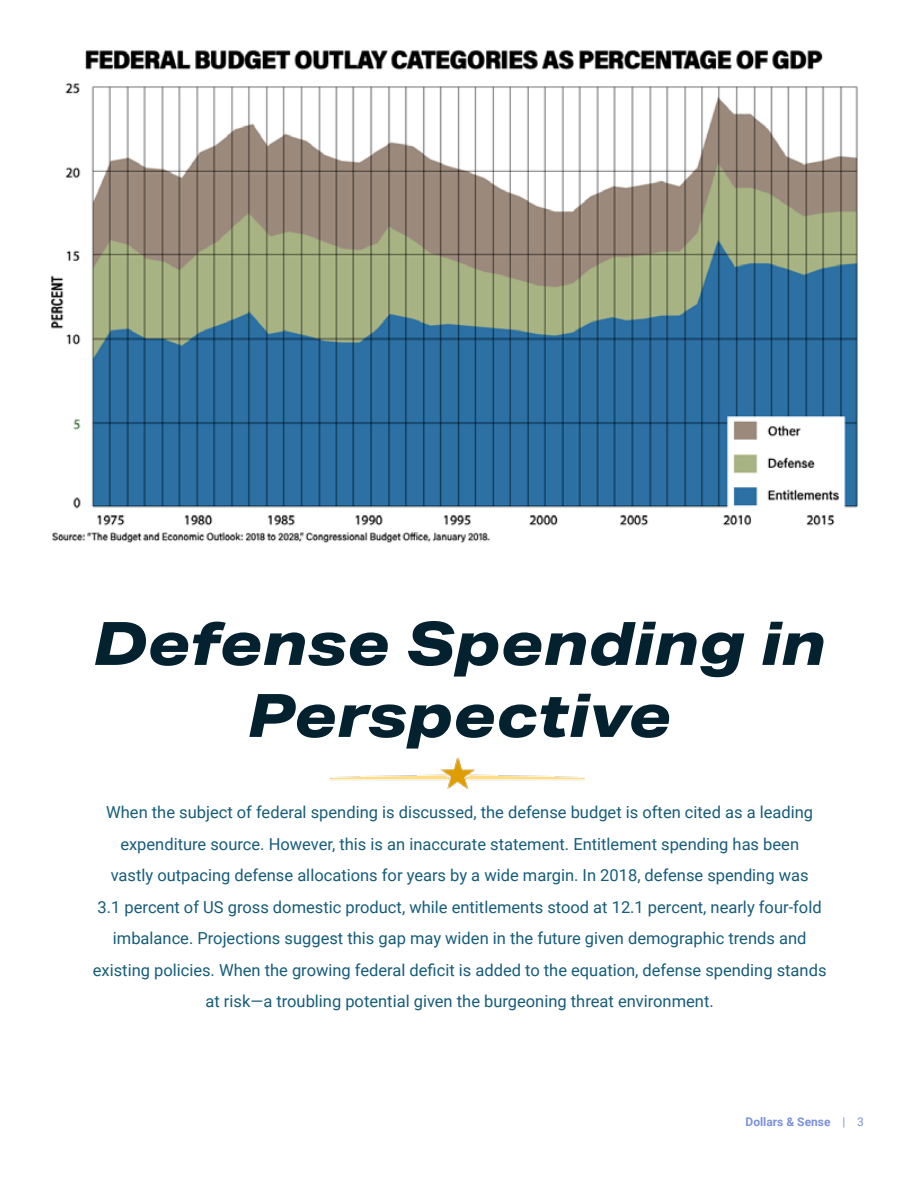
<style>
.page{position:relative;width:918px;height:1188px;background:#fff}
.page>*{position:absolute;margin:0;border:0;box-sizing:border-box;transform-origin:0 0}
.t1{font:italic 800 60px/72px "Aktiv Grotesk Ex";color:#04212f;text-align:center}
.t2{font:16.5px/31.5px "Roboto";color:#165c79;text-align:center}
.t3{font:700 12px "Roboto";color:#7d91da}
.s1{font-weight:400}
</style>
<div class="page">
<img style="left:330px;top:757px;width:254px;height:32px">
<img style="left:51px;top:50px;width:807px;height:493px">
<h1 class="t1" style="left:93px;top:606px;width:734px">Defense Spending in<br>Perspective</h1>
<p class="t2" style="left:93px;top:796px;width:735px">When the subject of federal spending is discussed, the defense budget is often cited as a leading expenditure source. However, this is an inaccurate statement. Entitlement spending has been<br>vastly outpacing defense allocations for years by a wide margin. In 2018, defense spending was<br>3.1 percent of US gross domestic product, while entitlements stood at 12.1 percent, nearly four-fold imbalance. Projections suggest this gap may widen in the future given demographic trends and existing policies. When the growing federal deficit is added to the equation, defense spending stands at risk—a troubling potential given the burgeoning threat environment.</p>
<p class="t3" style="left:746px;top:1114px;width:120px">Dollars &amp; Sense <span class="s1">| 3</span></p>
</div>
